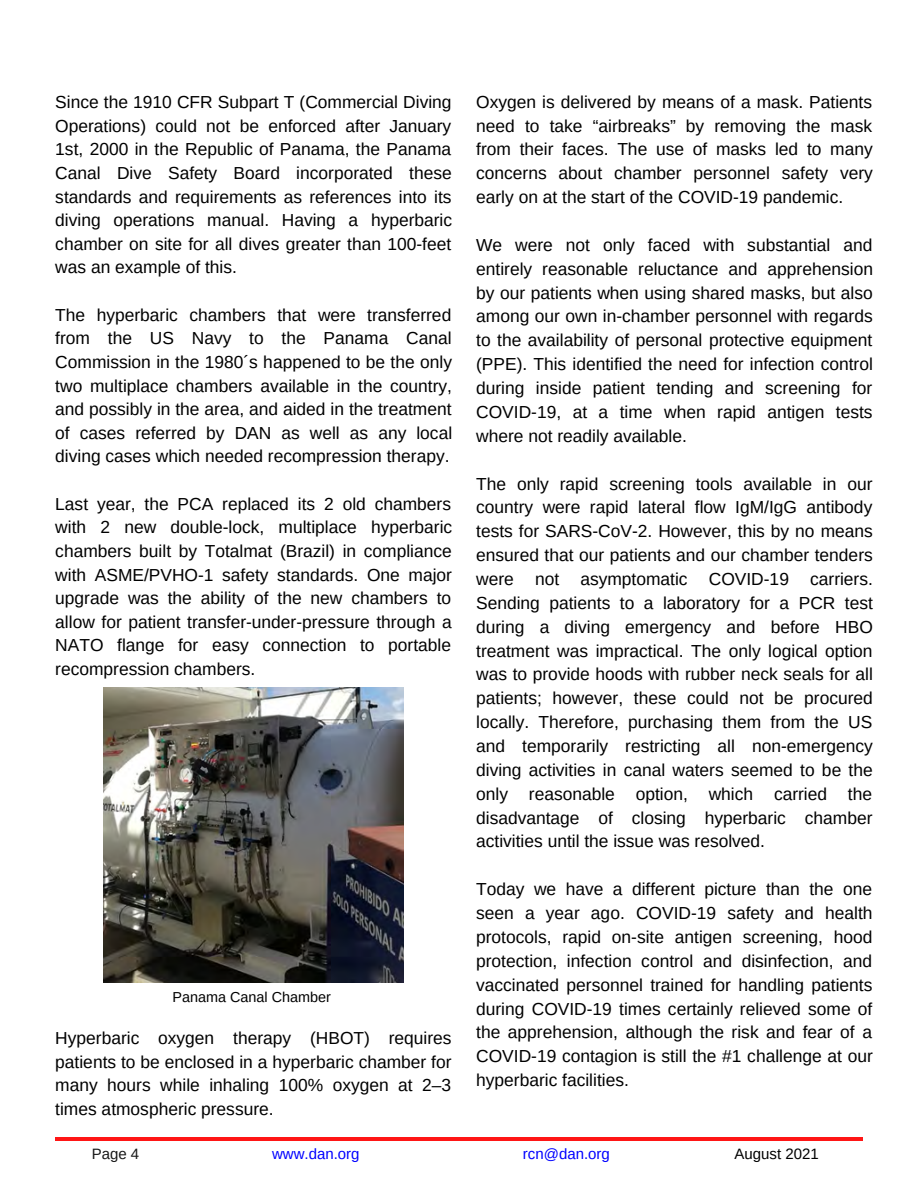
<style>
.page{position:relative;width:918px;height:1188px;background:#fff}
.page>*{position:absolute;margin:0;border:0;box-sizing:border-box;transform-origin:0 0}
.t1{font:17.4px/23.9px "Arimo";color:#000;text-align:justify}
.t2{font:15px "Arimo";color:#00f}
.t3{font:15px "Arimo";color:#000}
.t4{font:15px "Arimo";color:#181818}
.t5{font:14.4px "Arimo";color:#000}
</style>
<div class="page">
<hr style="left:55px;top:1137px;width:808px;height:3px;background:#ff1616">
<img style="left:104px;top:687px;width:300px;height:295px">
<p class="t1" style="left:476px;top:90px;width:398px">Oxygen is delivered by means of a mask. Patients need to take “airbreaks” by removing the mask from their faces. The use of masks led to many concerns about chamber personnel safety very early on at the start of the COVID-19 pandemic.</p>
<p class="t1" style="left:476px;top:233px;width:398px">We were not only faced with substantial and entirely reasonable reluctance and apprehension by our patients when using shared masks, but also among our own in-chamber personnel with regards to the availability of personal protective equipment (PPE). This identified the need for infection control during inside patient tending and screening for COVID-19, at a time when rapid antigen tests where not readily available.</p>
<p class="t1" style="left:476px;top:472px;width:398px">The only rapid screening tools available in our country were rapid lateral flow IgM/IgG antibody tests for SARS-CoV-2. However, this by no means ensured that our patients and our chamber tenders were not asymptomatic COVID-19 carriers.<br>Sending patients to a laboratory for a PCR test during a diving emergency and before HBO treatment was impractical. The only logical option was to provide hoods with rubber neck seals for all patients; however, these could not be procured locally. Therefore, purchasing them from the US and temporarily restricting all non-emergency diving activities in canal waters seemed to be the only reasonable option, which carried the disadvantage of closing hyperbaric chamber activities until the issue was resolved.</p>
<p class="t1" style="left:476px;top:877px;width:398px">Today we have a different picture than the one seen a year ago. COVID-19 safety and health protocols, rapid on-site antigen screening, hood protection, infection control and disinfection, and vaccinated personnel trained for handling patients during COVID-19 times certainly relieved some of the apprehension, although the risk and fear of a COVID-19 contagion is still the #1 challenge at our hyperbaric facilities.</p>
<p class="t1" style="left:55px;top:90px;width:398px">Since the 1910 CFR Subpart T (Commercial Diving Operations) could not be enforced after January 1st, 2000 in the Republic of Panama, the Panama Canal Dive Safety Board incorporated these standards and requirements as references into its diving operations manual. Having a hyperbaric chamber on site for all dives greater than 100-feet was an example of this.</p>
<p class="t1" style="left:55px;top:303px;width:398px">The hyperbaric chambers that were transferred from the US Navy to the Panama Canal Commission in the 1980´s happened to be the only two multiplace chambers available in the country, and possibly in the area, and aided in the treatment of cases referred by DAN as well as any local diving cases which needed recompression therapy.</p>
<p class="t1" style="left:55px;top:492px;width:398px">Last year, the PCA replaced its 2 old chambers with 2 new double-lock, multiplace hyperbaric chambers built by Totalmat (Brazil) in compliance with ASME/PVHO-1 safety standards. One major upgrade was the ability of the new chambers to allow for patient transfer-under-pressure through a NATO flange for easy connection to portable recompression chambers.</p>
<p class="t5" style="left:173px;top:989px;width:160px">Panama Canal Chamber</p>
<p class="t1" style="left:55px;top:1026px;width:398px">Hyperbaric oxygen therapy (HBOT) requires patients to be enclosed in a hyperbaric chamber for many hours while inhaling 100% oxygen at 2–3 times atmospheric pressure.</p>
<p class="t4" style="left:92px;top:1146px;width:49px">Page 4</p>
<p class="t2" style="left:272px;top:1146px;width:89px">www.dan.org</p>
<p class="t2" style="left:523px;top:1146px;width:88px">rcn@dan.org</p>
<p class="t3" style="left:735px;top:1146px;width:86px">August 2021</p>
</div>
